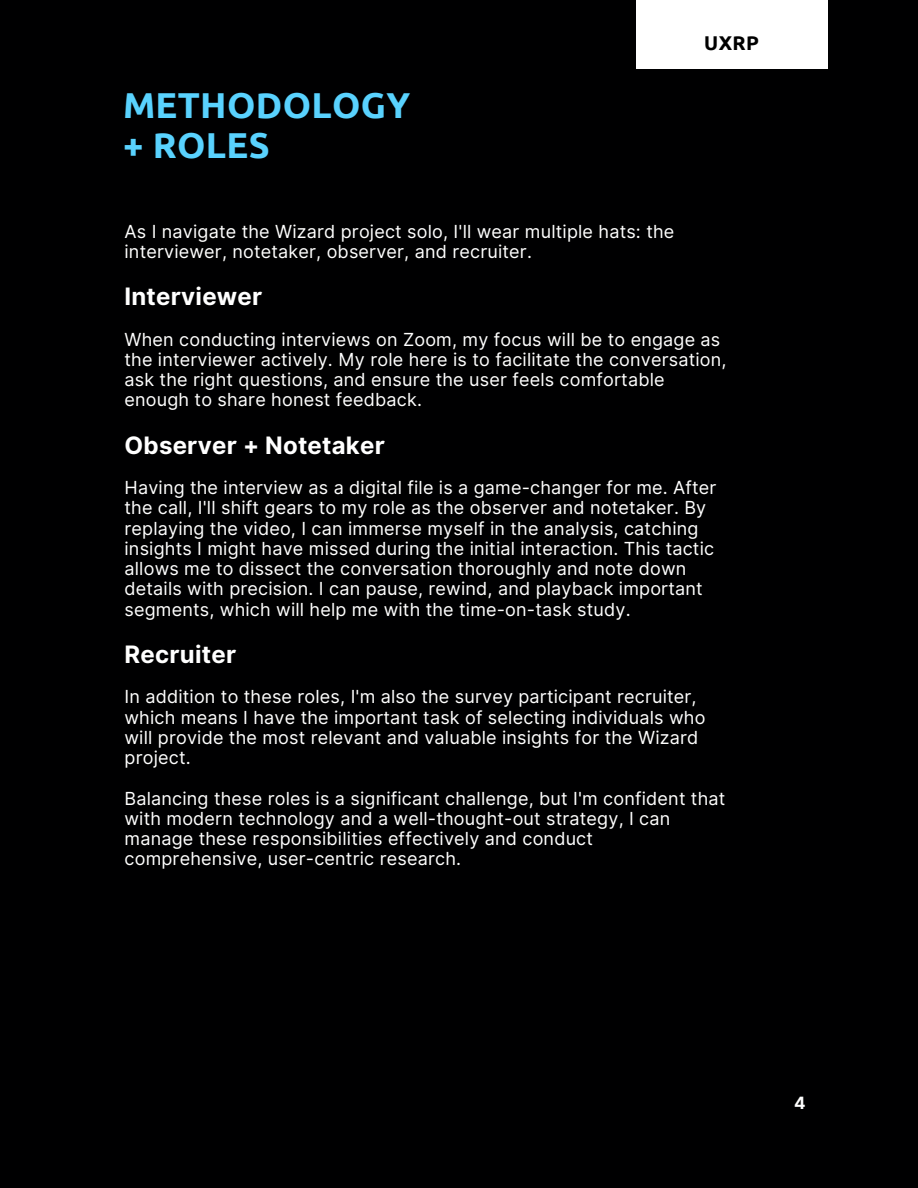
<style>
.page{position:relative;width:918px;height:1188px;background:#000001}
.page>*{position:absolute;margin:0;border:0;box-sizing:border-box;transform-origin:0 0}
.t1{font:700 36px/40.5px "Ubuntu";letter-spacing:.01em;color:#59d2fe}
.t2{font:700 24px "Inter";letter-spacing:.01em;color:#fff}
.t3{font:700 19.95px "Ubuntu";color:#000}
.t4{font:18px/20.2px "Inter";letter-spacing:.01em;color:#fff}
.t5{font:700 16.95px "Inter";color:#fff}
</style>
<div class="page">
<div style="left:636px;top:0;width:191px;height:69px;background:#fff"></div>
<p class="t1" style="left:123px;top:84px;width:289px">METHODOLOGY + ROLES</p>
<p class="t3" style="left:704px;top:31px;width:56px">UXRP</p>
<p class="t4" style="left:125px;top:221px;width:551px">As I navigate the Wizard project solo, I'll wear multiple hats: the interviewer, notetaker, observer, and recruiter.</p>
<p class="t2" style="left:125px;top:282px;width:139px">Interviewer</p>
<p class="t4" style="left:125px;top:329px;width:604px">When conducting interviews on Zoom, my focus will be to engage as the interviewer actively. My role here is to facilitate the conversation, ask the right questions, and ensure the user feels comfortable enough to share honest feedback.</p>
<p class="t2" style="left:125px;top:431px;width:262px">Observer + Notetaker</p>
<p class="t4" style="left:125px;top:477px;width:594px">Having the interview as a digital file is a game-changer for me. After the call, I'll shift gears to my role as the observer and notetaker. By replaying the video, I can immerse myself in the analysis, catching insights I might have missed during the initial interaction. This tactic allows me to dissect the conversation thoroughly and note down details with precision. I can pause, rewind, and playback important segments, which will help me with the time-on-task study.</p>
<p class="t2" style="left:125px;top:640px;width:113px">Recruiter</p>
<p class="t4" style="left:125px;top:687px;width:582px">In addition to these roles, I'm also the survey participant recruiter, which means I have the important task of selecting individuals who will provide the most relevant and valuable insights for the Wizard project.</p>
<p class="t4" style="left:125px;top:788px;width:602px">Balancing these roles is a significant challenge, but I'm confident that with modern technology and a well-thought-out strategy, I can manage these responsibilities effectively and conduct comprehensive, user-centric research.</p>
<p class="t5" style="left:794px;top:1093px;width:13px">4</p>
</div>
